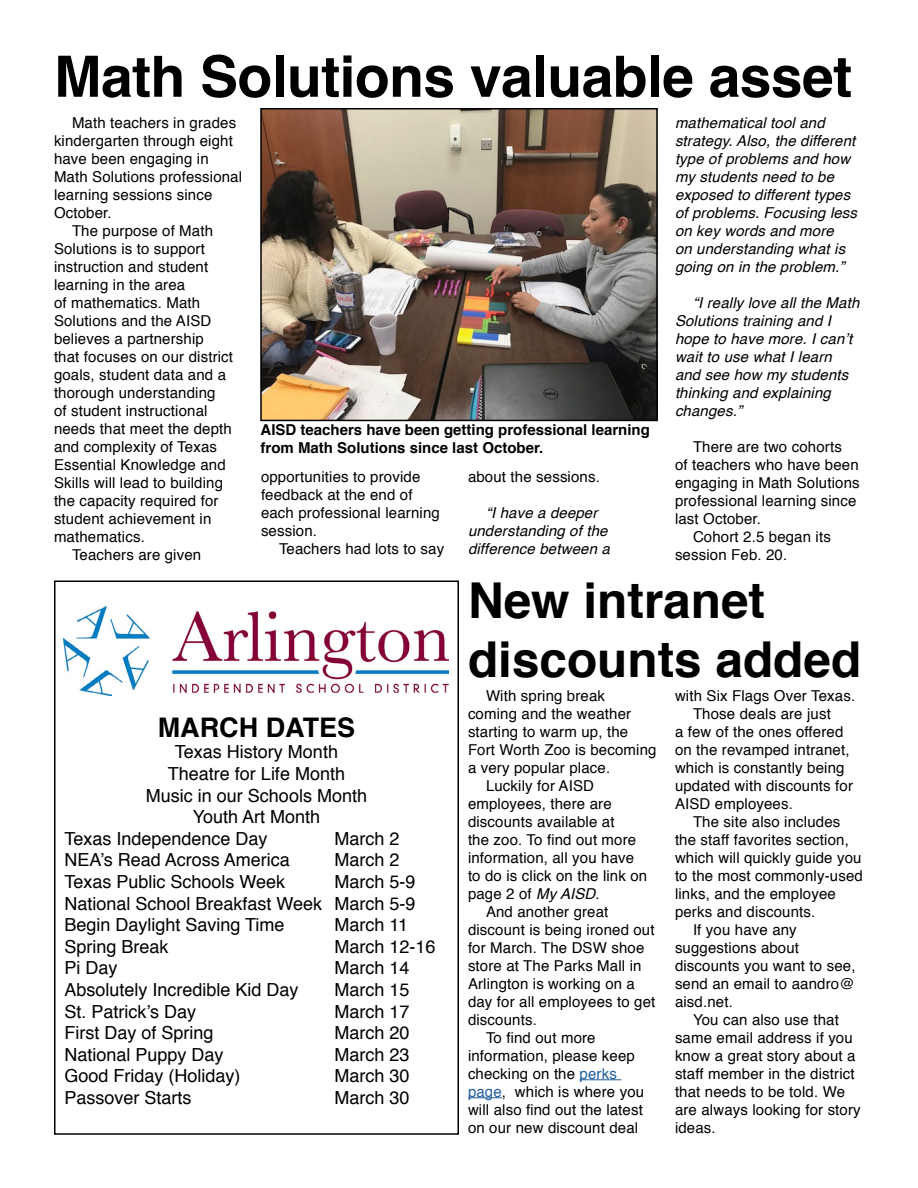
<style>
.page{position:relative;width:918px;height:1188px;background:#fff}
.page>*{position:absolute;margin:0;border:0;box-sizing:border-box;transform-origin:0 0}
.t1{font:700 57px "Helvetica";letter-spacing:-.01em;color:#000}
.t2{font:700 49.5px/59.4px "Helvetica";color:#000}
.t3{font:700 27px "Helvetica";color:#000}
.t4{font:18px/21.6px "Helvetica";color:#000;text-align:justify}
.t5{font:15px/18px "Helvetica";letter-spacing:.01em;color:#000}
.t6{font:italic 15px/18px "Helvetica";letter-spacing:.01em;color:#000}
.t7{font:700 15px/18px "Helvetica";color:#000}
.s1{font-style:italic}
.s2{color:#215e9e}
</style>
<div class="page">
<div style="left:54px;top:580px;width:405px;height:555px;border:2px solid #000"></div>
<hr style="left:580px;top:1079px;width:41px;height:1px;background:#215e9e">
<hr style="left:468px;top:1097px;width:34px;height:1px;background:#215e9e">
<img style="left:63px;top:607px;width:385px;height:88px">
<img style="left:263px;top:111px;width:392px;height:307px">
<div style="left:260px;top:108px;width:398px;height:313px;border:2px solid #000"></div>
<h1 class="t1" style="left:54px;top:31px;width:800px">Math Solutions valuable asset</h1>
<p class="t5" style="left:72px;top:114px;width:166px">Math teachers in grades</p>
<p class="t5" style="left:54px;top:132px;width:180px">kindergarten through eight</p>
<p class="t5" style="left:54px;top:150px;width:156px">have been engaging in</p>
<p class="t5" style="left:54px;top:168px;width:190px">Math Solutions professional</p>
<p class="t5" style="left:54px;top:186px;width:160px">learning sessions since</p>
<p class="t5" style="left:54px;top:204px;width:59px">October.</p>
<p class="t5" style="left:72px;top:222px;width:143px">The purpose of Math</p>
<p class="t5" style="left:54px;top:240px;width:152px">Solutions is to support</p>
<p class="t5" style="left:54px;top:258px;width:156px">instruction and student</p>
<p class="t5" style="left:54px;top:276px;width:133px">learning in the area</p>
<p class="t5" style="left:54px;top:294px;width:148px">of mathematics. Math</p>
<p class="t5" style="left:54px;top:312px;width:159px">Solutions and the AISD</p>
<p class="t5" style="left:54px;top:330px;width:151px">believes a partnership</p>
<p class="t5" style="left:54px;top:348px;width:181px">that focuses on our district</p>
<p class="t5" style="left:54px;top:366px;width:174px">goals, student data and a</p>
<p class="t5" style="left:54px;top:384px;width:163px">thorough understanding</p>
<p class="t5" style="left:54px;top:402px;width:155px">of student instructional</p>
<p class="t5" style="left:54px;top:420px;width:179px">needs that meet the depth</p>
<p class="t5" style="left:54px;top:438px;width:165px">and complexity of Texas</p>
<p class="t5" style="left:54px;top:456px;width:173px">Essential Knowledge and</p>
<p class="t5" style="left:54px;top:474px;width:171px">Skills will lead to building</p>
<p class="t5" style="left:54px;top:492px;width:166px">the capacity required for</p>
<p class="t5" style="left:54px;top:510px;width:159px">student achievement in</p>
<p class="t5" style="left:54px;top:528px;width:92px">mathematics.</p>
<p class="t5" style="left:72px;top:546px;width:131px">Teachers are given</p>
<p class="t7" style="left:261px;top:421px;width:391px">AISD teachers have been getting professional learning from Math Solutions since last October.</p>
<p class="t5" style="left:261px;top:468px;width:180px">opportunities to provide feedback at the end of each professional learning session.</p>
<p class="t5" style="left:279px;top:540px;width:167px">Teachers had lots to say</p>
<p class="t5" style="left:468px;top:468px;width:133px">about the sessions.</p>
<p class="t6" style="left:468px;top:504px;width:143px;text-align:center">“I have a deeper understanding of the difference between a</p>
<p class="t6" style="left:675px;top:114px;width:184px">mathematical tool and strategy. Also, the different type of problems and how my students need to be exposed to different types of problems. Focusing less on key words and more<br>on understanding what is going on in the problem.”</p>
<p class="t6" style="left:675px;top:294px;width:186px;text-indent:18px">“I really love all the Math<br>Solutions training and I hope to have more. I can’t wait to use what I learn and see how my students thinking and explaining changes.”</p>
<p class="t5" style="left:693px;top:438px;width:150px">There are two cohorts</p>
<p class="t5" style="left:675px;top:456px;width:185px">of teachers who have been</p>
<p class="t5" style="left:675px;top:474px;width:186px">engaging in Math Solutions</p>
<p class="t5" style="left:675px;top:492px;width:183px">professional learning since</p>
<p class="t5" style="left:675px;top:510px;width:88px">last October.</p>
<p class="t5" style="left:693px;top:528px;width:139px">Cohort 2.5 began its</p>
<p class="t5" style="left:675px;top:546px;width:114px">session Feb. 20.</p>
<h2 class="t2" style="left:468px;top:571px;width:395px">New intranet discounts added</h2>
<h3 class="t3" style="left:158px;top:706px;width:199px">MARCH DATES</h3>
<p class="t4" style="left:175px;top:742px;width:165px">Texas History Month</p>
<p class="t4" style="left:168px;top:763px;width:179px">Theatre for Life Month</p>
<p class="t4" style="left:146px;top:785px;width:223px">Music in our Schools Month</p>
<p class="t4" style="left:193px;top:807px;width:129px">Youth Art Month</p>
<p class="t4" style="left:65px;top:828px;width:205px">Texas Independence Day</p>
<p class="t4" style="left:335px;top:828px;width:67px">March 2</p>
<p class="t4" style="left:65px;top:850px;width:227px">NEA’s Read Across America</p>
<p class="t4" style="left:335px;top:850px;width:67px">March 2</p>
<p class="t4" style="left:65px;top:871px;width:222px">Texas Public Schools Week</p>
<p class="t4" style="left:65px;top:871px;width:353px;text-indent:270px">March 5-9<br>National School Breakfast Week March 5-9<br>Begin Daylight Saving Time</p>
<p class="t4" style="left:335px;top:915px;width:75px">March 11</p>
<p class="t4" style="left:65px;top:936px;width:106px">Spring Break</p>
<p class="t4" style="left:335px;top:936px;width:103px">March 12-16</p>
<p class="t4" style="left:65px;top:958px;width:55px">Pi Day</p>
<p class="t4" style="left:335px;top:958px;width:77px">March 14</p>
<p class="t4" style="left:65px;top:979px;width:236px">Absolutely Incredible Kid Day</p>
<p class="t4" style="left:335px;top:979px;width:77px">March 15</p>
<p class="t4" style="left:65px;top:1001px;width:133px">St. Patrick’s Day</p>
<p class="t4" style="left:335px;top:1001px;width:77px">March 17</p>
<p class="t4" style="left:65px;top:1023px;width:151px">First Day of Spring</p>
<p class="t4" style="left:335px;top:1023px;width:77px">March 20</p>
<p class="t4" style="left:65px;top:1044px;width:161px">National Puppy Day</p>
<p class="t4" style="left:335px;top:1044px;width:77px">March 23</p>
<p class="t4" style="left:65px;top:1066px;width:178px">Good Friday (Holiday)</p>
<p class="t4" style="left:335px;top:1066px;width:77px">March 30</p>
<p class="t4" style="left:65px;top:1087px;width:129px">Passover Starts</p>
<p class="t4" style="left:335px;top:1087px;width:77px">March 30</p>
<p class="t5" style="left:486px;top:687px;width:121px">With spring break</p>
<p class="t5" style="left:468px;top:705px;width:165px">coming and the weather</p>
<p class="t5" style="left:468px;top:723px;width:162px">starting to warm up, the</p>
<p class="t5" style="left:468px;top:741px;width:190px">Fort Worth Zoo is becoming</p>
<p class="t5" style="left:468px;top:759px;width:144px">a very popular place.</p>
<p class="t5" style="left:486px;top:777px;width:110px">Luckily for AISD</p>
<p class="t5" style="left:468px;top:795px;width:145px">employees, there are</p>
<p class="t5" style="left:468px;top:813px;width:148px">discounts available at</p>
<p class="t5" style="left:468px;top:831px;width:170px">the zoo. To find out more</p>
<p class="t5" style="left:468px;top:849px;width:168px">information, all you have</p>
<p class="t5" style="left:468px;top:867px;width:181px">to do is click on the link on</p>
<p class="t5" style="left:468px;top:885px;width:133px">page 2 of <span class="s1">My AISD</span>.</p>
<p class="t5" style="left:486px;top:903px;width:124px">And another great</p>
<p class="t5" style="left:468px;top:921px;width:188px">discount is being ironed out</p>
<p class="t5" style="left:468px;top:939px;width:178px">for March. The DSW shoe</p>
<p class="t5" style="left:468px;top:957px;width:175px">store at The Parks Mall in</p>
<p class="t5" style="left:468px;top:975px;width:168px">Arlington is working on a</p>
<p class="t5" style="left:468px;top:993px;width:189px">day for all employees to get</p>
<p class="t5" style="left:468px;top:1011px;width:70px">discounts.</p>
<p class="t5" style="left:486px;top:1029px;width:111px">To find out more</p>
<p class="t5" style="left:468px;top:1047px;width:168px">information, please keep</p>
<p class="t5" style="left:468px;top:1065px;width:150px">checking on the <span class="s2">perks</span></p>
<p class="t5" style="left:468px;top:1083px;width:178px"><span class="s2">page</span>, which is where you</p>
<p class="t5" style="left:468px;top:1101px;width:176px">will also find out the latest</p>
<p class="t5" style="left:468px;top:1119px;width:172px">on our new discount deal</p>
<p class="t5" style="left:675px;top:687px;width:182px">with Six Flags Over Texas.</p>
<p class="t5" style="left:693px;top:705px;width:139px">Those deals are just</p>
<p class="t5" style="left:675px;top:723px;width:170px">a few of the ones offered</p>
<p class="t5" style="left:675px;top:741px;width:176px">on the revamped intranet,</p>
<p class="t5" style="left:675px;top:759px;width:171px">which is constantly being</p>
<p class="t5" style="left:675px;top:777px;width:180px">updated with discounts for</p>
<p class="t5" style="left:675px;top:795px;width:119px">AISD employees.</p>
<p class="t5" style="left:693px;top:813px;width:149px">The site also includes</p>
<p class="t5" style="left:675px;top:831px;width:175px">the staff favorites section,</p>
<p class="t5" style="left:675px;top:849px;width:188px">which will quickly guide you</p>
<p class="t5" style="left:675px;top:867px;width:189px">to the most commonly-used</p>
<p class="t5" style="left:675px;top:885px;width:162px">links, and the employee</p>
<p class="t5" style="left:675px;top:903px;width:142px">perks and discounts.</p>
<p class="t5" style="left:693px;top:921px;width:105px">If you have any</p>
<p class="t5" style="left:675px;top:939px;width:126px">suggestions about</p>
<p class="t5" style="left:675px;top:957px;width:182px">discounts you want to see,</p>
<p class="t5" style="left:675px;top:975px;width:181px">send an email to aandro@</p>
<p class="t5" style="left:675px;top:993px;width:59px">aisd.net.</p>
<p class="t5" style="left:693px;top:1011px;width:147px">You can also use that</p>
<p class="t5" style="left:675px;top:1029px;width:179px">same email address if you</p>
<p class="t5" style="left:675px;top:1047px;width:182px">know a great story about a</p>
<p class="t5" style="left:675px;top:1065px;width:181px">staff member in the district</p>
<p class="t5" style="left:675px;top:1083px;width:172px">that needs to be told. We</p>
<p class="t5" style="left:675px;top:1101px;width:187px">are always looking for story</p>
<p class="t5" style="left:675px;top:1119px;width:42px">ideas.</p>
</div>
